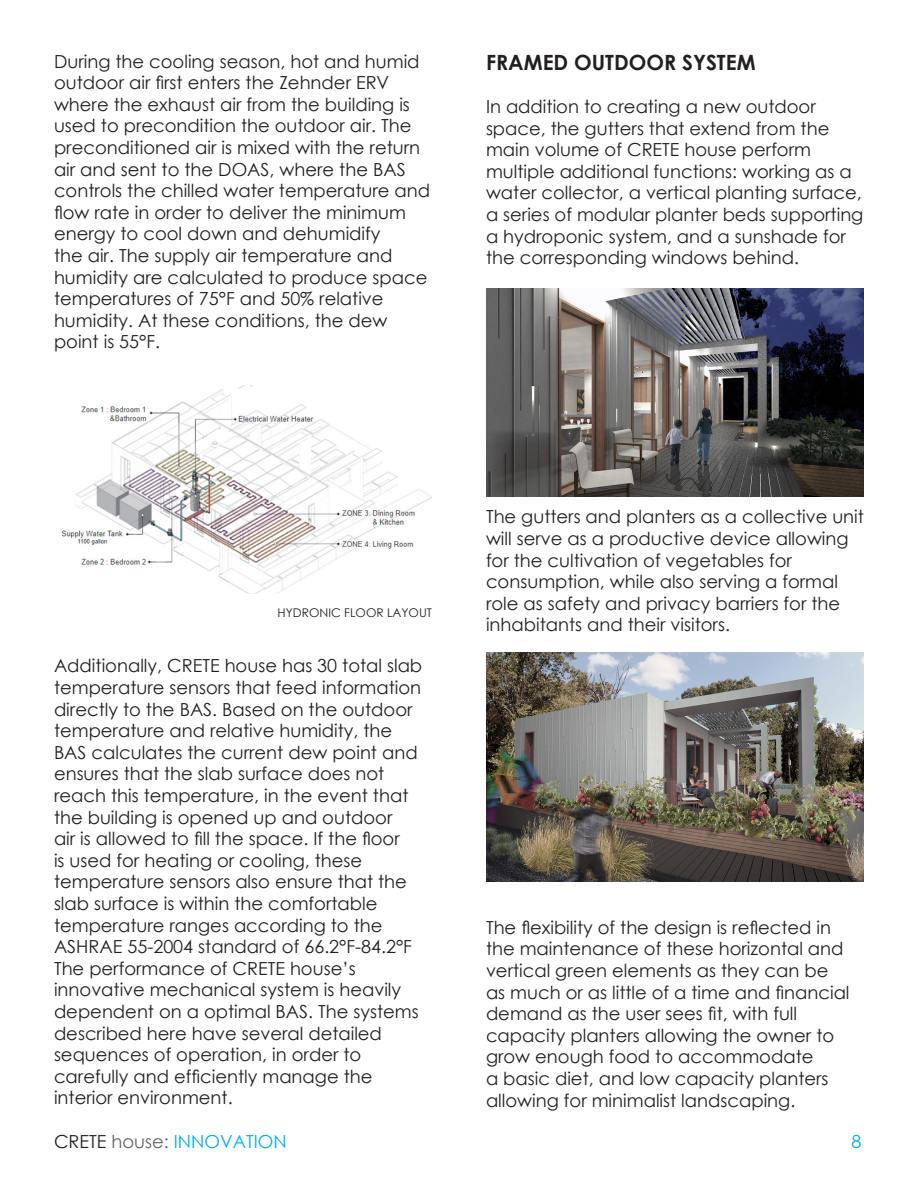
<style>
.page{position:relative;width:918px;height:1188px;background:#fff}
.page>*{position:absolute;margin:0;border:0;box-sizing:border-box;transform-origin:0 0}
.t1{font:700 21px "Century Gothic";color:#231f20}
.t2{font:18px/21.6px "Century Gothic";color:#231f20}
.t3{font:18px "Century Gothic";color:#00aeef}
.t4{font:12px "Century Gothic";color:#231f20}
.s1{color:#231f20}
.s2{color:#646464}
</style>
<div class="page">
<img style="left:61px;top:385px;width:371px;height:209px">
<img style="left:486px;top:652px;width:378px;height:229px">
<img style="left:486px;top:288px;width:378px;height:209px">
<p class="t2" style="left:54px;top:50px;width:378px">During the cooling season, hot and humid outdoor air first enters the Zehnder ERV where the exhaust air from the building is used to precondition the outdoor air. The preconditioned air is mixed with the return air and sent to the DOAS, where the BAS controls the chilled water temperature and flow rate in order to deliver the minimum energy to cool down and dehumidify<br>the air. The supply air temperature and humidity are calculated to produce space temperatures of 75°F and 50% relative humidity. At these conditions, the dew point is 55°F.</p>
<p class="t1" style="left:486px;top:46px;width:271px">FRAMED OUTDOOR SYSTEM</p>
<p class="t2" style="left:486px;top:95px;width:379px">In addition to creating a new outdoor space, the gutters that extend from the main volume of CRETE house perform multiple additional functions: working as a water collector, a vertical planting surface, a series of modular planter beds supporting a hydroponic system, and a sunshade for the corresponding windows behind.</p>
<p class="t4" style="left:278px;top:604px;width:156px">HYDRONIC FLOOR LAYOUT</p>
<p class="t2" style="left:54px;top:655px;width:370px">Additionally, CRETE house has 30 total slab temperature sensors that feed information directly to the BAS. Based on the outdoor temperature and relative humidity, the BAS calculates the current dew point and ensures that the slab surface does not reach this temperature, in the event that the building is opened up and outdoor<br>air is allowed to fill the space. If the floor<br>is used for heating or cooling, these temperature sensors also ensure that the slab surface is within the comfortable temperature ranges according to the ASHRAE 55-2004 standard of 66.2°F-84.2°F</p>
<p class="t2" style="left:54px;top:957px;width:366px">The performance of CRETE house’s innovative mechanical system is heavily dependent on a optimal BAS. The systems described here have several detailed sequences of operation, in order to carefully and efficiently manage the interior environment.</p>
<p class="t2" style="left:486px;top:506px;width:380px">The gutters and planters as a collective unit will serve as a productive device allowing for the cultivation of vegetables for consumption, while also serving a formal role as safety and privacy barriers for the inhabitants and their visitors.</p>
<p class="t2" style="left:486px;top:916px;width:365px">The flexibility of the design is reflected in the maintenance of these horizontal and vertical green elements as they can be as much or as little of a time and financial demand as the user sees fit, with full capacity planters allowing the owner to grow enough food to accommodate</p>
<p class="t2" style="left:486px;top:1067px;width:344px">a basic diet, and low capacity planters allowing for minimalist landscaping.</p>
<p class="t3" style="left:54px;top:1128px;width:234px"><span class="s1">CRETE</span> <span class="s2">house:</span> INNOVATION</p>
<p class="t3" style="left:852px;top:1128px;width:11px">8</p>
</div>
